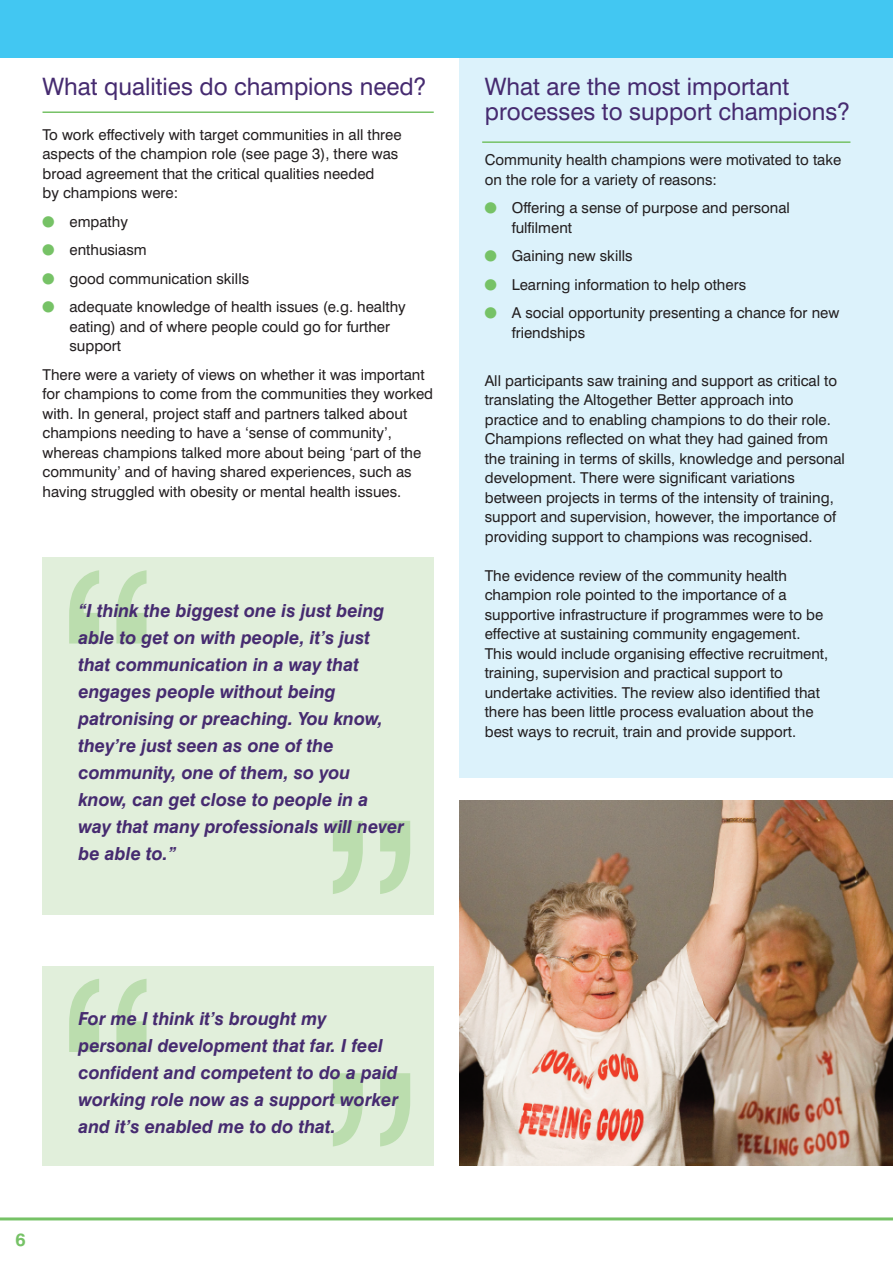
<style>
.page{position:relative;width:893px;height:1263px;background:#fff}
.page>*{position:absolute;margin:0;border:0;box-sizing:border-box;transform-origin:0 0}
.t1{font:288px "Helvetica";color:#bbddae}
.t2{font:24px/25.5px "Swiss 721 BT";color:#462b70}
.t3{font:italic 700 18px/27px "Swiss 721 BT";color:#462b70}
.t4{font:700 18px "Swiss 721 BT";color:#76c266}
.t5{font:15px/19.5px "Swiss 721 BT";color:#231f20}
</style>
<div class="page">
<div style="left:459px;top:43px;width:434px;height:735px;background:#dcf2fb"></div>
<div style="left:0;top:0;width:893px;height:58px;background:#42c7f2"></div>
<hr style="left:0;top:1217px;width:893px;height:3px;background:#76c266">
<img style="left:459px;top:800px;width:434px;height:365px">
<hr style="left:43px;top:111px;width:391px;height:2px;background:#76c266">
<hr style="left:482px;top:141px;width:368px;height:2px;background:#76c266">
<div style="left:43px;top:557px;width:391px;height:358px;background:#e1efdb"></div>
<div style="left:43px;top:966px;width:391px;height:200px;background:#e1efdb"></div>
<h2 class="t2" style="left:43px;top:73px;width:385px">What qualities do champions need?</h2>
<p class="t5" style="left:43px;top:125px;width:361px">To work effectively with target communities in all three aspects of the champion role (see page 3), there was broad agreement that the critical qualities needed<br>by champions were:</p>
<p class="t5" style="left:70px;top:207px;width:338px;line-height:28.5px">empathy<br>enthusiasm<br>good communication skills<br>adequate knowledge of health issues (e.g. healthy</p>
<p class="t5" style="left:70px;top:317px;width:322px">eating) and of where people could go for further support</p>
<p class="t5" style="left:43px;top:365px;width:392px">There were a variety of views on whether it was important for champions to come from the communities they worked with. In general, project staff and partners talked about champions needing to have a ‘sense of community’, whereas champions talked more about being ‘part of the community’ and of having shared experiences, such as having struggled with obesity or mental health issues.</p>
<h1 class="t1" style="left:58px;top:557px;width:97px">“</h1>
<p class="t3" style="left:78px;top:597px;width:327px">“I think the biggest one is just being able to get on with people, it’s just that communication in a way that engages people without being patronising or preaching. You know, they’re just seen as one of the community, one of them, so you<br>know, can get close to people in a way that many professionals will never be able to.”</p>
<h1 class="t1" style="left:322px;top:806px;width:97px">”</h1>
<h1 class="t1" style="left:58px;top:1012px;width:361px">“ ”</h1>
<p class="t3" style="left:78px;top:1005px;width:322px">For me I think it’s brought my personal development that far. I feel confident and competent to do a paid working role now as a support worker and it’s enabled me to do that.</p>
<p class="t4" style="left:16px;top:1229px;width:12px">6</p>
<h2 class="t2" style="left:485px;top:73px;width:367px">What are the most important processes to support champions?</h2>
<p class="t5" style="left:485px;top:150px;width:358px">Community health champions were motivated to take on the role for a variety of reasons:</p>
<p class="t5" style="left:512px;top:198px;width:280px">Offering a sense of purpose and personal fulfilment</p>
<p class="t5" style="left:512px;top:242px;width:329px;line-height:28.5px">Gaining new skills<br>Learning information to help others<br>A social opportunity presenting a chance for new</p>
<p class="t5" style="left:512px;top:323px;width:75px">friendships</p>
<p class="t5" style="left:485px;top:371px;width:362px">All participants saw training and support as critical to translating the Altogether Better approach into practice and to enabling champions to do their role.<br>Champions reflected on what they had gained from the training in terms of skills, knowledge and personal development. There were significant variations between projects in terms of the intensity of training, support and supervision, however, the importance of providing support to champions was recognised.</p>
<p class="t5" style="left:485px;top:566px;width:345px">The evidence review of the community health champion role pointed to the importance of a supportive infrastructure if programmes were to be effective at sustaining community engagement.<br>This would include organising effective recruitment, training, supervision and practical support to undertake activities. The review also identified that there has been little process evaluation about the best ways to recruit, train and provide support.</p>
</div>
